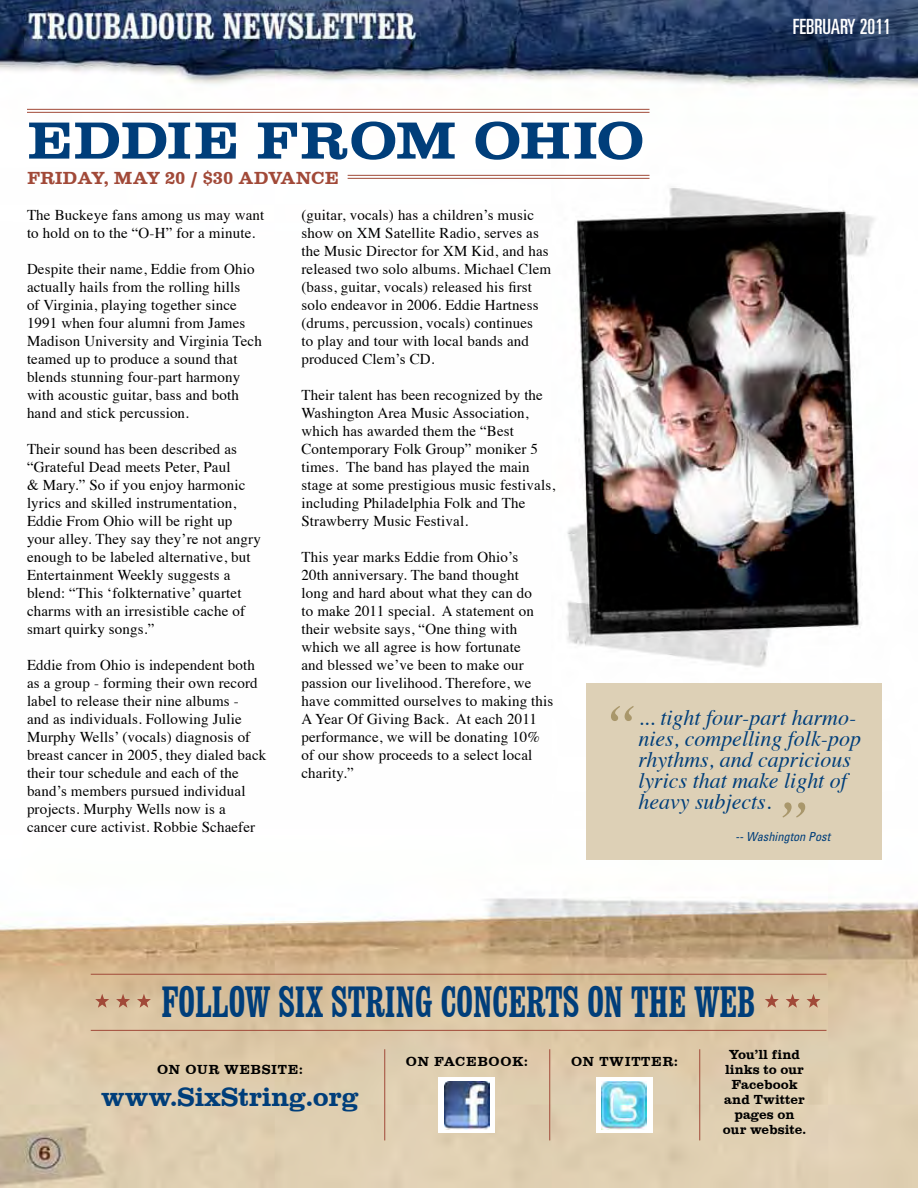
<style>
.page{position:relative;width:918px;height:1188px;background:#fff}
.page>*{position:absolute;margin:0;border:0;box-sizing:border-box;transform-origin:0 0}
.t1{font:italic 65.85px "Times";color:#a9976b}
.t2{font:54px "Clarendon";letter-spacing:-.01em;color:#003e7a;scale:1.09 1}
.t3{font:700 condensed 43.35px "Clarendon BT";color:#003e7a;scale:.8 1}
.t4{font:27px "Clarendon";letter-spacing:-.01em;color:#003e7a}
.t5{font:italic 21.9px/21px "Times";color:#003e7a}
.t6{font:ultra-condensed 21px "Univers";color:#fff}
.t7{font:18px "Clarendon";color:#a14938}
.t8{font:15px/18px "Times";letter-spacing:.01em;color:#000}
.t9{font:13.5px/15px "Clarendon";color:#000;text-align:center}
.t10{font:13.5px "Clarendon";letter-spacing:.05em;color:#000}
.t11{font:italic condensed 12.3px "Univers";color:#003e7a}
</style>
<div class="page">
<img style="left:0;top:0;width:918px;height:1188px">
<hr style="left:348px;top:178px;width:302px;height:1px;background:#a14938">
<hr style="left:348px;top:175px;width:302px;height:1px;background:#a14938">
<hr style="left:27px;top:112px;width:623px;height:1px;background:#a14938">
<hr style="left:27px;top:109px;width:623px;height:1px;background:#a14938">
<div style="left:586px;top:683px;width:296px;height:177px;background:#ddd0b6"></div>
<hr style="left:91px;top:974px;width:735px;height:1px;background:#a14938">
<hr style="left:91px;top:1030px;width:735px;height:1px;background:#a14938">
<svg style="left:137px;top:994px;width:14px;height:14px"></svg>
<svg style="left:116px;top:994px;width:14px;height:14px"></svg>
<svg style="left:95px;top:994px;width:14px;height:14px"></svg>
<svg style="left:807px;top:994px;width:14px;height:14px"></svg>
<svg style="left:786px;top:994px;width:14px;height:14px"></svg>
<svg style="left:765px;top:994px;width:14px;height:14px"></svg>
<div style="left:439px;top:1078px;width:56px;height:55px;background:#fff"></div>
<img style="left:444px;top:1082px;width:45px;height:47px">
<div style="left:596px;top:1078px;width:57px;height:55px;background:#fff"></div>
<img style="left:602px;top:1082px;width:45px;height:47px">
<hr style="left:384px;top:1049px;width:1px;height:91px;background:#a14938">
<hr style="left:549px;top:1049px;width:1px;height:91px;background:#a14938">
<hr style="left:699px;top:1049px;width:1px;height:91px;background:#a14938">
<h3 class="t6" style="left:793px;top:14px;width:100px">FEBRUARY 2011</h3>
<h2 class="t2" style="left:27px;top:110px;width:568px">EDDIE FROM OHIO</h2>
<p class="t7" style="left:27px;top:167px;width:313px">FRIDAY, MAY 20 / $30 ADVANCE</p>
<p class="t8" style="left:27px;top:204px;width:239px">The Buckeye fans among us may want to hold on to the “O-H” for a minute.</p>
<p class="t8" style="left:27px;top:258px;width:236px">Despite their name, Eddie from Ohio actually hails from the rolling hills<br>of Virginia, playing together since 1991 when four alumni from James Madison University and Virginia Tech teamed up to produce a sound that blends stunning four-part harmony with acoustic guitar, bass and both hand and stick percussion.</p>
<p class="t8" style="left:27px;top:438px;width:235px">Their sound has been described as “Grateful Dead meets Peter, Paul<br>&amp; Mary.” So if you enjoy harmonic lyrics and skilled instrumentation, Eddie From Ohio will be right up your alley. They say they’re not angry enough to be labeled alternative, but Entertainment Weekly suggests a blend: “This ‘folkternative’ quartet charms with an irresistible cache of smart quirky songs.”</p>
<p class="t8" style="left:27px;top:654px;width:241px">Eddie from Ohio is independent both as a group - forming their own record label to release their nine albums -<br>and as individuals. Following Julie Murphy Wells’ (vocals) diagnosis of breast cancer in 2005, they dialed back their tour schedule and each of the band’s members pursued individual projects. Murphy Wells now is a cancer cure activist. Robbie Schaefer</p>
<p class="t8" style="left:302px;top:204px;width:251px">(guitar, vocals) has a children’s music show on XM Satellite Radio, serves as the Music Director for XM Kid, and has released two solo albums. Michael Clem (bass, guitar, vocals) released his first solo endeavor in 2006. Eddie Hartness (drums, percussion, vocals) continues<br>to play and tour with local bands and produced Clem’s CD.</p>
<p class="t8" style="left:302px;top:384px;width:255px">Their talent has been recognized by the Washington Area Music Association, which has awarded them the “Best Contemporary Folk Group” moniker 5 times. The band has played the main stage at some prestigious music festivals, including Philadelphia Folk and The Strawberry Music Festival.</p>
<p class="t8" style="left:302px;top:546px;width:253px">This year marks Eddie from Ohio’s<br>20th anniversary. The band thought<br>long and hard about what they can do<br>to make 2011 special. A statement on their website says, “One thing with which we all agree is how fortunate<br>and blessed we’ve been to make our passion our livelihood. Therefore, we have committed ourselves to making this A Year Of Giving Back. At each 2011 performance, we will be donating 10% of our show proceeds to a select local charity.”</p>
<h1 class="t1" style="left:600px;top:670px;width:38px">“</h1>
<h3 class="t5" style="left:638px;top:706px;width:224px">... tight four-part harmo&shy;nies, compelling folk-pop rhythms, and capricious lyrics that make light of heavy subjects.</h3>
<p class="t11" style="left:735px;top:829px;width:96px">-- Washington Post</p>
<h1 class="t1" style="left:773px;top:767px;width:38px">”</h1>
<h3 class="t3" style="left:161px;top:975px;width:744px">FOLLOW SIX STRING CONCERTS ON THE WEB</h3>
<p class="t10" style="left:406px;top:1054px;width:123px">ON FACEBOOK:</p>
<p class="t10" style="left:571px;top:1054px;width:108px">ON TWITTER:</p>
<p class="t9" style="left:723px;top:1046px;width:85px">You’ll find links to our<br>Facebook and Twitter pages on our website.</p>
<p class="t10" style="left:157px;top:1061px;width:147px">ON OUR WEBSITE:</p>
<h3 class="t4" style="left:101px;top:1082px;width:259px">www.SixString.org</h3>
</div>
